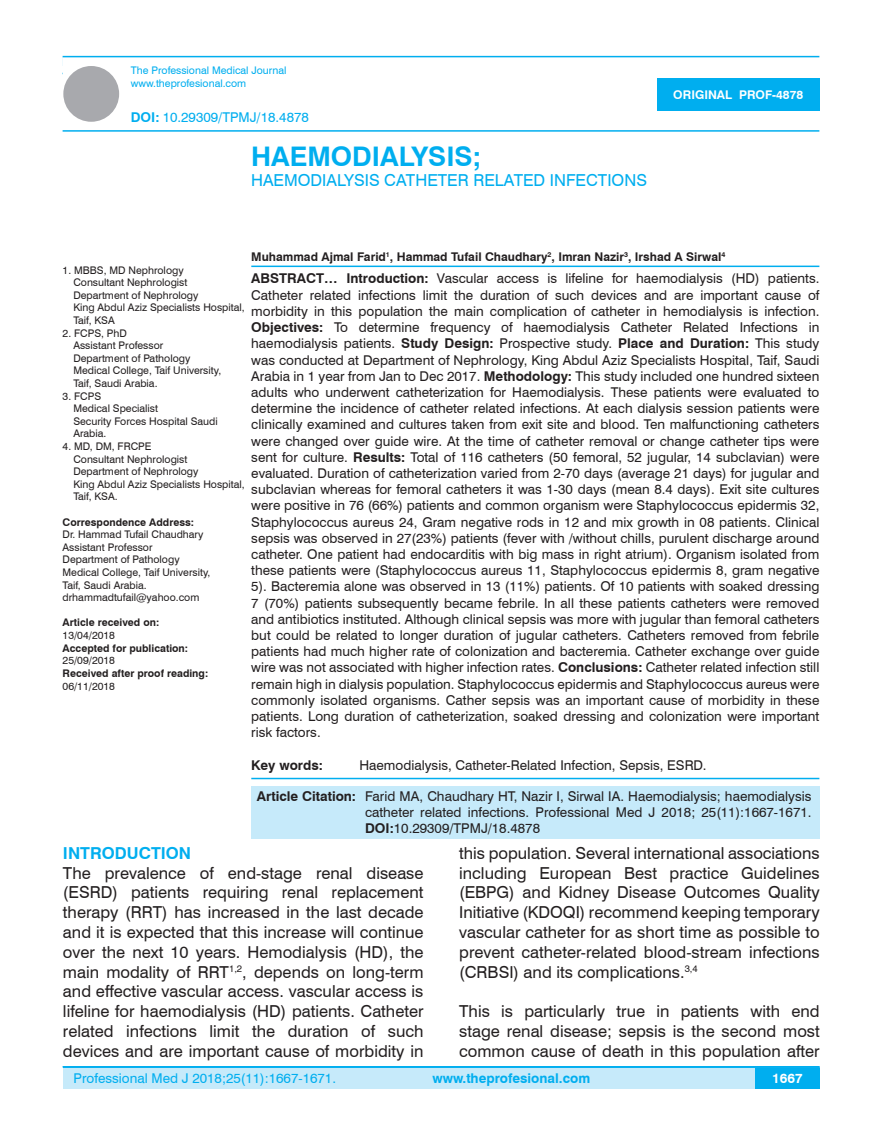
<style>
.page{position:relative;width:882px;height:1145px;background:#fff}
.page>*{position:absolute;margin:0;border:0;box-sizing:border-box;transform-origin:0 0}
.t1{font:700 27px "Swiss 721 BT";color:#00aeef}
.t2{font:16.5px/19.8px "Swiss 721 BT";color:#231f20;text-align:justify}
.t3{font:16.5px "Swiss 721 BT";color:#00aeef}
.t4{font:700 16.5px "Swiss 721 BT";color:#00aeef}
.t5{font:13.5px/16.2px "Swiss 721 BT";color:#231f20;text-align:justify}
.t6{font:13.5px "Swiss 721 BT";color:#00aeef}
.t7{font:700 13.5px "Swiss 721 BT";color:#00aeef}
.t8{font:700 13.5px "Swiss 721 BT";color:#231f20}
.t9{font:700 13.5px "Swiss 721 BT";color:#fff}
.t10{font:700 12px "Swiss 721 BT";color:#231f20}
.t11{font:700 12px "Swiss 721 BT";color:#fff}
.No_Spacing{font:10.5px/12.6px "Swiss 721 BT";color:#231f20}
.No_Spacing-2{font:700 10.5px "Swiss 721 BT";color:#231f20}
.t12{font:10.5px "Swiss 721 BT";color:#00aeef}
.s1{font-weight:700}
</style>
<div class="page">
<div style="left:63px;top:1067px;width:756px;height:21px;background:#c6eafa"></div>
<hr style="left:63px;top:1066px;width:756px;height:2px;background:#00aeef">
<div style="left:754px;top:1068px;width:65px;height:20px;background:#00aeef"></div>
<hr style="left:63px;top:56px;width:756px;height:1px;background:#00aeef">
<hr style="left:63px;top:130px;width:756px;height:2px;background:#00aeef">
<div style="left:63px;top:66px;width:56px;height:56px;background:#a8a9ad;border-radius:50%"></div>
<div style="left:657px;top:78px;width:162px;height:33px;background:#00aeef"></div>
<hr style="left:251px;top:265px;width:568px;height:2px;background:#00aeef">
<hr style="left:251px;top:777px;width:568px;height:2px;background:#00aeef">
<div style="left:251px;top:786px;width:568px;height:52px;background:#c6eafa"></div>
<p class="t12" style="left:131px;top:63px;width:157px">The Professional Medical Journal</p>
<p class="t12" style="left:131px;top:76px;width:117px">www.theprofesional.com</p>
<p class="t6" style="left:131px;top:108px;width:179px"><span class="s1">DOI:</span> 10.29309/TPMJ/18.4878</p>
<p class="t1" style="left:251px;top:137px;width:231px">HAEMODIALYSIS;</p>
<p class="t3" style="left:251px;top:168px;width:397px">HAEMODIALYSIS CATHETER RELATED INFECTIONS</p>
<p class="t11" style="left:673px;top:87px;width:131px">ORIGINAL PROF-4878</p>
<p class="t10" style="left:251px;top:248px;width:475px">Muhammad Ajmal Farid<sup>1</sup>, Hammad Tufail Chaudhary<sup>2</sup>, Imran Nazir<sup>3</sup>, Irshad A Sirwal<sup>4</sup></p>
<p class="t5" style="left:251px;top:270px;width:569px"><span class="s1">ABSTRACT… Introduction:</span> Vascular access is lifeline for haemodialysis (HD) patients.<br>Catheter related infections limit the duration of such devices and are important cause of morbidity in this population the main complication of catheter in hemodialysis is infection.<br><span class="s1">Objectives:</span> To determine frequency of haemodialysis Catheter Related Infections in haemodialysis patients. <span class="s1">Study Design:</span> Prospective study. <span class="s1">Place and Duration:</span> This study was conducted at Department of Nephrology, King Abdul Aziz Specialists Hospital, Taif, Saudi Arabia in 1 year from Jan to Dec 2017. <span class="s1">Methodology:</span> This study included one hundred sixteen adults who underwent catheterization for Haemodialysis. These patients were evaluated to determine the incidence of catheter related infections. At each dialysis session patients were clinically examined and cultures taken from exit site and blood. Ten malfunctioning catheters were changed over guide wire. At the time of catheter removal or change catheter tips were sent for culture. <span class="s1">Results:</span> Total of 116 catheters (50 femoral, 52 jugular, 14 subclavian) were evaluated. Duration of catheterization varied from 2-70 days (average 21 days) for jugular and subclavian whereas for femoral catheters it was 1-30 days (mean 8.4 days). Exit site cultures were positive in 76 (66%) patients and common organism were Staphylococcus epidermis 32, Staphylococcus aureus 24, Gram negative rods in 12 and mix growth in 08 patients. Clinical sepsis was observed in 27(23%) patients (fever with /without chills, purulent discharge around catheter. One patient had endocarditis with big mass in right atrium). Organism isolated from these patients were (Staphylococcus aureus 11, Staphylococcus epidermis 8, gram negative 5). Bacteremia alone was observed in 13 (11%) patients. Of 10 patients with soaked dressing 7 (70%) patients subsequently became febrile. In all these patients catheters were removed and antibiotics instituted. Although clinical sepsis was more with jugular than femoral catheters but could be related to longer duration of jugular catheters. Catheters removed from febrile patients had much higher rate of colonization and bacteremia. Catheter exchange over guide wire was not associated with higher infection rates. <span class="s1">Conclusions:</span> Catheter related infection still remain high in dialysis population. Staphylococcus epidermis and Staphylococcus aureus were commonly isolated organisms. Cather sepsis was an important cause of morbidity in these patients. Long duration of catheterization, soaked dressing and colonization were important risk factors.</p>
<p class="t8" style="left:251px;top:755px;width:73px">Key words:</p>
<p class="t5" style="left:359px;top:756px;width:348px">Haemodialysis, Catheter-Related Infection, Sepsis, ESRD.</p>
<p class="No_Spacing" style="left:63px;top:263px;width:122px">1. MBBS, MD Nephrology</p>
<p class="No_Spacing" style="left:73px;top:276px;width:115px">Consultant Nephrologist</p>
<p class="No_Spacing" style="left:73px;top:288px;width:127px">Department of Nephrology</p>
<p class="No_Spacing" style="left:73px;top:301px;width:173px">King Abdul Aziz Specialists Hospital,<br>Taif, KSA</p>
<p class="No_Spacing" style="left:63px;top:326px;width:66px">2. FCPS, PhD</p>
<p class="No_Spacing" style="left:73px;top:339px;width:91px">Assistant Professor</p>
<p class="No_Spacing" style="left:73px;top:351px;width:118px">Department of Pathology</p>
<p class="No_Spacing" style="left:73px;top:364px;width:149px">Medical College, Taif University,</p>
<p class="No_Spacing" style="left:73px;top:376px;width:86px">Taif, Saudi Arabia.</p>
<p class="No_Spacing" style="left:63px;top:389px;width:40px">3. FCPS</p>
<p class="No_Spacing" style="left:73px;top:402px;width:86px">Medical Specialist</p>
<p class="No_Spacing" style="left:73px;top:414px;width:146px">Security Forces Hospital Saudi<br>Arabia.</p>
<p class="No_Spacing" style="left:63px;top:439px;width:90px">4. MD, DM, FRCPE</p>
<p class="No_Spacing" style="left:73px;top:452px;width:115px">Consultant Nephrologist</p>
<p class="No_Spacing" style="left:73px;top:465px;width:127px">Department of Nephrology</p>
<p class="No_Spacing" style="left:73px;top:477px;width:173px">King Abdul Aziz Specialists Hospital,<br>Taif, KSA.</p>
<p class="No_Spacing-2" style="left:63px;top:514px;width:133px">Correspondence Address:</p>
<p class="No_Spacing" style="left:63px;top:528px;width:142px">Dr. Hammad Tufail Chaudhary</p>
<p class="No_Spacing" style="left:63px;top:540px;width:91px">Assistant Professor</p>
<p class="No_Spacing" style="left:63px;top:553px;width:118px">Department of Pathology</p>
<p class="No_Spacing" style="left:63px;top:565px;width:149px">Medical College, Taif University,</p>
<p class="No_Spacing" style="left:63px;top:578px;width:86px">Taif, Saudi Arabia.</p>
<p class="No_Spacing" style="left:63px;top:591px;width:138px">drhammadtufail@yahoo.com</p>
<p class="No_Spacing-2" style="left:63px;top:615px;width:98px">Article received on:</p>
<p class="No_Spacing" style="left:63px;top:628px;width:54px">13/04/2018</p>
<p class="No_Spacing-2" style="left:63px;top:640px;width:127px">Accepted for publication:</p>
<p class="No_Spacing" style="left:63px;top:654px;width:54px">25/09/2018</p>
<p class="No_Spacing-2" style="left:63px;top:666px;width:147px">Received after proof reading:</p>
<p class="No_Spacing" style="left:63px;top:679px;width:54px">06/11/2018</p>
<p class="t5" style="left:365px;top:787px;width:448px;text-indent:-108px"><span class="s1">Article Citation:</span> Farid MA, Chaudhary HT, Nazir I, Sirwal IA. Haemodialysis; haemodialysis catheter related infections. Professional Med J 2018; 25(11):1667-1671.<br><span class="s1">DOI:</span>10.29309/TPMJ/18.4878</p>
<p class="t4" style="left:63px;top:841px;width:130px">INTRODUCTION</p>
<p class="t2" style="left:63px;top:862px;width:362px">The prevalence of end-stage renal disease (ESRD) patients requiring renal replacement therapy (RRT) has increased in the last decade and it is expected that this increase will continue over the next 10 years. Hemodialysis (HD), the main modality of RRT<sup>1,2</sup>, depends on long-term and effective vascular access. vascular access is lifeline for haemodialysis (HD) patients. Catheter related infections limit the duration of such devices and are important cause of morbidity in</p>
<p class="t2" style="left:459px;top:842px;width:362px">this population. Several international associations including European Best practice Guidelines (EBPG) and Kidney Disease Outcomes Quality Initiative (KDOQI) recommend keeping temporary vascular catheter for as short time as possible to prevent catheter-related blood-stream infections (CRBSI) and its complications.<sup>3,4</sup></p>
<p class="t2" style="left:459px;top:1000px;width:362px">This is particularly true in patients with end stage renal disease; sepsis is the second most common cause of death in this population after</p>
<p class="t6" style="left:74px;top:1069px;width:264px">Professional Med J 2018;25(11):1667-1671.</p>
<p class="t7" style="left:432px;top:1069px;width:159px">www.theprofesional.com</p>
<p class="t9" style="left:771px;top:1069px;width:32px">1667</p>
</div>
